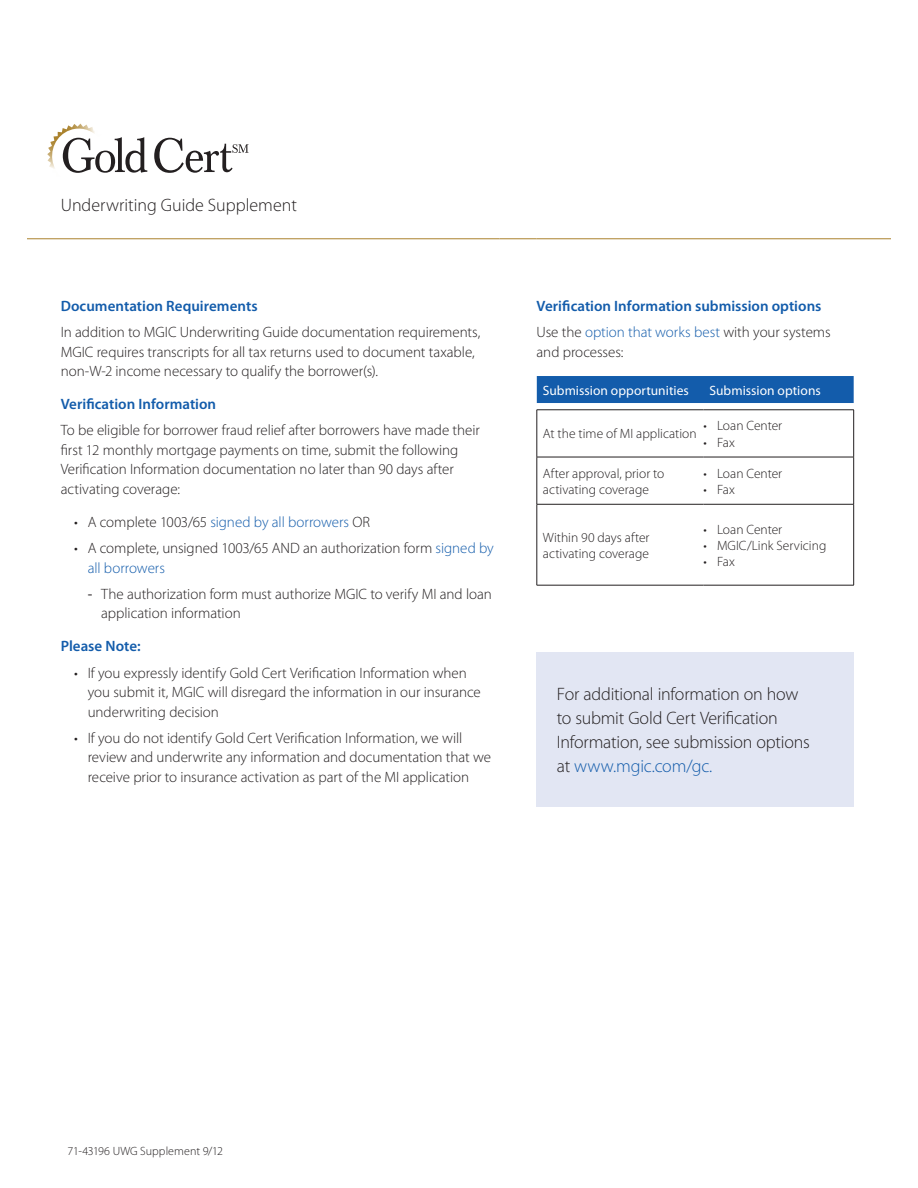
<style>
.page{position:relative;width:918px;height:1188px;background:#fff}
.page>*{position:absolute;margin:0;border:0;box-sizing:border-box;transform-origin:0 0}
.Paragraph_Style_1{font:300 18px/24px "Myriad Pro";letter-spacing:-.01em;color:#231f20}
.Paragraph_Style_1-2{font:300 15px/19.5px "Myriad Pro";letter-spacing:-.005em;color:#231f20}
.list_level_1{font:300 15px/19.5px "Myriad Pro";letter-spacing:-.005em;color:#231f20}
.t1{font:600 15px "Myriad Pro";color:#135cab}
.t2{font:300 15px "Myriad Pro";letter-spacing:-.005em;color:#135cab}
.Paragraph_Style_1-3{font:300 13.5px/16.2px "Myriad Pro";color:#231f20}
.Paragraph_Style_1-4{font:13.5px "Myriad Pro";letter-spacing:.005em;color:#fff}
.t3{font:300 12px "Myriad Pro";color:#231f20}
.s1{color:#231f20}
.s2{color:#135cab}
.s3{font-weight:400}
</style>
<div class="page">
<hr style="left:27px;top:239px;width:473px;height:1px;background:#aa822c">
<hr style="left:500px;top:239px;width:37px;height:1px;background:#aa822c">
<hr style="left:537px;top:239px;width:354px;height:1px;background:#aa822c">
<svg style="left:47px;top:124px;width:100px;height:49px"></svg>
<svg style="left:154px;top:138px;width:95px;height:35px"></svg>
<div style="left:537px;top:376px;width:317px;height:27px;background:#135cab"></div>
<hr style="left:537px;top:410px;width:167px;height:1px;background:#231f20">
<hr style="left:537px;top:410px;width:1px;height:47px;background:#231f20">
<hr style="left:704px;top:410px;width:150px;height:1px;background:#231f20">
<hr style="left:853px;top:410px;width:1px;height:47px;background:#231f20">
<hr style="left:537px;top:457px;width:167px;height:1px;background:#231f20">
<hr style="left:537px;top:457px;width:1px;height:47px;background:#231f20">
<hr style="left:704px;top:457px;width:150px;height:1px;background:#231f20">
<hr style="left:853px;top:457px;width:1px;height:47px;background:#231f20">
<hr style="left:537px;top:504px;width:167px;height:1px;background:#231f20">
<hr style="left:537px;top:504px;width:1px;height:81px;background:#231f20">
<hr style="left:704px;top:504px;width:150px;height:1px;background:#231f20">
<hr style="left:853px;top:504px;width:1px;height:81px;background:#231f20">
<hr style="left:537px;top:585px;width:167px;height:1px;background:#231f20">
<hr style="left:704px;top:585px;width:150px;height:1px;background:#231f20">
<div style="left:537px;top:652px;width:317px;height:154px;background:#e2e6f3"></div>
<p class="Paragraph_Style_1" style="left:61px;top:193px;width:238px">Underwriting Guide Supplement</p>
<p class="t1" style="left:61px;top:296px;width:198px">Documentation Requirements</p>
<p class="list_level_1" style="left:61px;top:322px;width:421px">In addition to MGIC Underwriting Guide documentation requirements,<br>MGIC requires transcripts for all tax returns used to document taxable, non-W-2 income necessary to qualify the borrower(s).</p>
<p class="t1" style="left:61px;top:394px;width:157px">Verification Information</p>
<p class="Paragraph_Style_1-2" style="left:61px;top:420px;width:421px">To be eligible for borrower fraud relief after borrowers have made their first 12 monthly mortgage payments on time, submit the following Verification Information documentation no later than 90 days after activating coverage:</p>
<p class="t2" style="left:74px;top:513px;width:297px"><span class="s1">• A complete 1003/65</span> signed by all borrowers <span class="s1">OR</span></p>
<p class="Paragraph_Style_1-2" style="left:88px;top:538px;width:408px;text-indent:-14px">• A complete, unsigned 1003/65 AND an authorization form <span class="s2">signed by all borrowers</span></p>
<p class="Paragraph_Style_1-2" style="left:101px;top:584px;width:392px;text-indent:-14px"><span class="s3">-</span> The authorization form must authorize MGIC to verify MI and loan application information</p>
<p class="t1" style="left:61px;top:637px;width:81px">Please Note:</p>
<p class="Paragraph_Style_1-2" style="left:88px;top:663px;width:395px;text-indent:-14px">• If you expressly identify Gold Cert Verification Information when you submit it, MGIC will disregard the information in our insurance underwriting decision</p>
<p class="Paragraph_Style_1-2" style="left:88px;top:728px;width:405px;text-indent:-14px">• If you do not identify Gold Cert Verification Information, we will review and underwrite any information and documentation that we receive prior to insurance activation as part of the MI application</p>
<p class="t1" style="left:537px;top:296px;width:286px">Verification Information submission options</p>
<p class="Paragraph_Style_1-2" style="left:537px;top:322px;width:296px">Use the <span class="s2">option that works best</span> with your systems and processes:</p>
<p class="Paragraph_Style_1-4" style="left:543px;top:382px;width:148px">Submission opportunities</p>
<p class="Paragraph_Style_1-4" style="left:710px;top:382px;width:113px">Submission options</p>
<p class="Paragraph_Style_1-3" style="left:543px;top:426px;width:155px">At the time of MI application</p>
<p class="Paragraph_Style_1-3" style="left:704px;top:418px;width:80px">• Loan Center</p>
<p class="Paragraph_Style_1-3" style="left:704px;top:434px;width:33px">• Fax</p>
<p class="Paragraph_Style_1-3" style="left:543px;top:465px;width:123px">After approval, prior to activating coverage</p>
<p class="Paragraph_Style_1-3" style="left:704px;top:465px;width:80px">• Loan Center</p>
<p class="Paragraph_Style_1-3" style="left:704px;top:481px;width:33px">• Fax</p>
<p class="Paragraph_Style_1-3" style="left:543px;top:529px;width:108px">Within 90 days after activating coverage</p>
<p class="Paragraph_Style_1-3" style="left:704px;top:521px;width:80px">• Loan Center</p>
<p class="Paragraph_Style_1-3" style="left:704px;top:537px;width:124px">• MGIC/Link Servicing</p>
<p class="Paragraph_Style_1-3" style="left:704px;top:553px;width:33px">• Fax</p>
<p class="Paragraph_Style_1" style="left:557px;top:682px;width:254px">For additional information on how to submit Gold Cert Verification<br>Information, see submission options at <span class="s2">www.mgic.com/gc.</span></p>
<p class="t3" style="left:68px;top:1144px;width:157px">71-43196 UWG Supplement 9/12</p>
</div>
